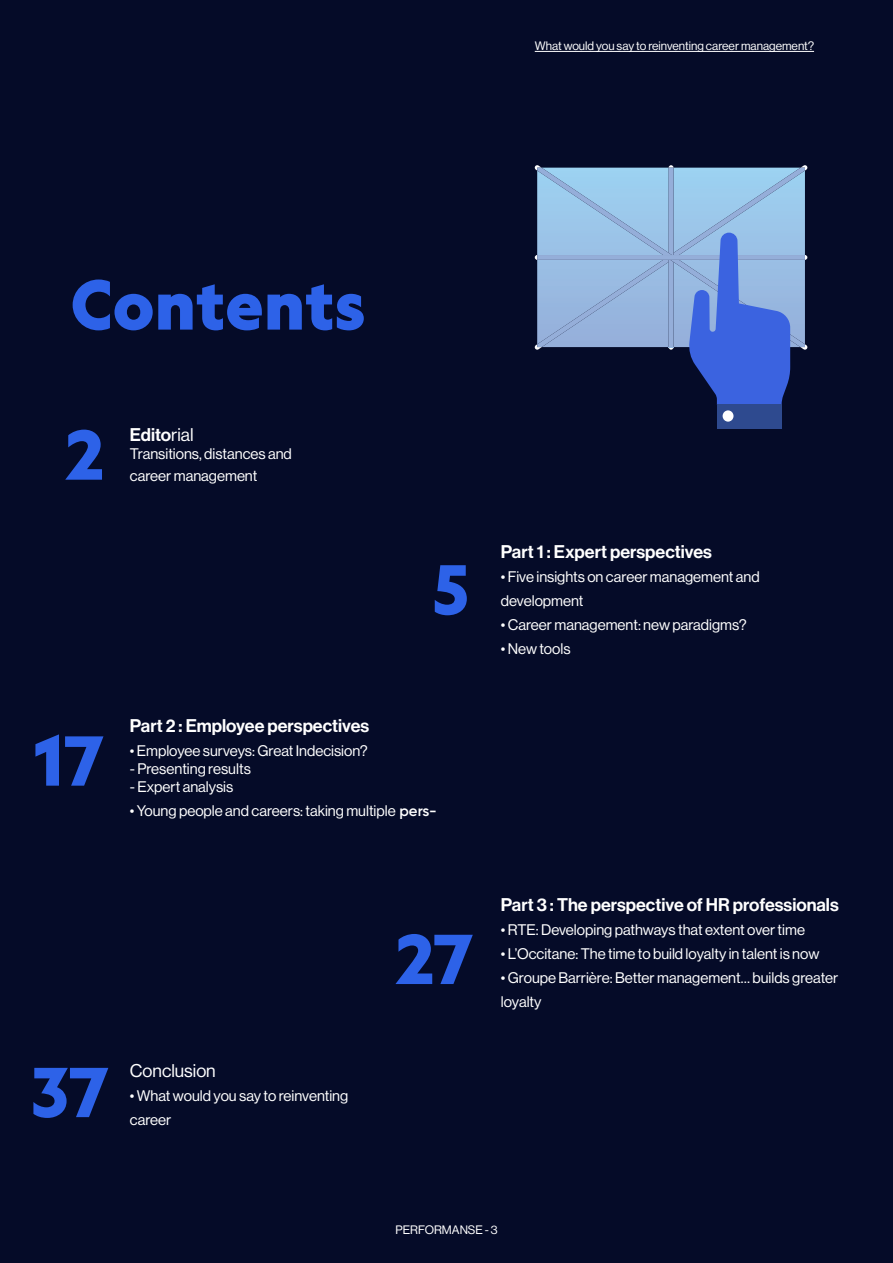
<style>
.page{position:relative;width:893px;height:1263px;background:#050b28}
.page>*{position:absolute;margin:0;border:0;box-sizing:border-box;transform-origin:0 0}
.t1{font:900 67.5px "Geograph";color:#2d62e8}
.t2{font:18px "N Haas Grotesk DS Pro 65 Md";color:#fff}
.t3{font:18px "N Haas Grotesk DS Pro 55 Rg";color:#fff}
.t4{font:15px/24px "N Haas Grotesk DS Pro 55 Rg";color:#fff}
.t5{font:12px "N Haas Grotesk DS Pro 55 Rg";color:#fff}
.s1{font-family:"N Haas Grotesk DS Pro 55 Rg"}
.s2{font-family:"Gilroy";font-weight:600}
</style>
<div class="page">
<svg style="left:535px;top:165px;width:272px;height:240px"></svg>
<div style="left:717px;top:404px;width:65px;height:24px;background:#2e4a8f"></div>
<div style="left:723px;top:410px;width:10px;height:12px;background:#fff;border-radius:50%"></div>
<hr style="left:535px;top:51px;width:279px;height:1px;background:#fff">
<p class="t5" style="left:535px;top:37px;width:281px">What would you say to reinventing career management?</p>
<p class="t1" style="left:70px;top:260px;width:296px">Contents</p>
<p class="t1" style="left:66px;top:410px;width:39px">2</p>
<p class="t2" style="left:130px;top:422px;width:65px">Edito<span class="s1">rial</span></p>
<p class="t4" style="left:130px;top:441px;width:164px">Transitions, distances and</p>
<p class="t4" style="left:130px;top:463px;width:129px">career management</p>
<p class="t1" style="left:433px;top:545px;width:37px">5</p>
<p class="t1" style="left:34px;top:716px;width:71px">17</p>
<p class="t2" style="left:130px;top:713px;width:241px">Part 2 : Employee perspectives</p>
<p class="t4" style="left:130px;top:738px;width:239px">• Employee surveys: Great Indecision?</p>
<p class="t4" style="left:130px;top:756px;width:122px">- Presenting results</p>
<p class="t4" style="left:130px;top:774px;width:105px">- Expert analysis</p>
<p class="t4" style="left:130px;top:798px;width:308px">• Young people and careers: taking multiple <span class="s2">pers-</span></p>
<p class="t2" style="left:501px;top:539px;width:213px">Part 1 : Expert perspectives</p>
<p class="t4" style="left:501px;top:564px;width:260px">• Five insights on career management and</p>
<p class="t4" style="left:501px;top:588px;width:84px">development</p>
<p class="t4" style="left:501px;top:612px;width:247px">• Career management: new paradigms?</p>
<p class="t4" style="left:501px;top:636px;width:71px">• New tools</p>
<p class="t1" style="left:32px;top:1047px;width:78px">37</p>
<p class="t3" style="left:130px;top:1058px;width:87px">Conclusion</p>
<p class="t4" style="left:130px;top:1083px;width:220px">• What would you say to reinventing career</p>
<p class="t1" style="left:396px;top:914px;width:78px">27</p>
<p class="t2" style="left:501px;top:891px;width:339px">Part 3 : The perspective of HR professionals</p>
<p class="t4" style="left:501px;top:917px;width:306px">• RTE: Developing pathways that extent over time</p>
<p class="t4" style="left:501px;top:941px;width:320px">• L’Occitane: The time to build loyalty in talent is now</p>
<p class="t4" style="left:501px;top:965px;width:339px">• Groupe Barrière: Better management… builds greater loyalty</p>
<p class="t5" style="left:395px;top:1221px;width:104px">PERFORMANSE - 3</p>
</div>
